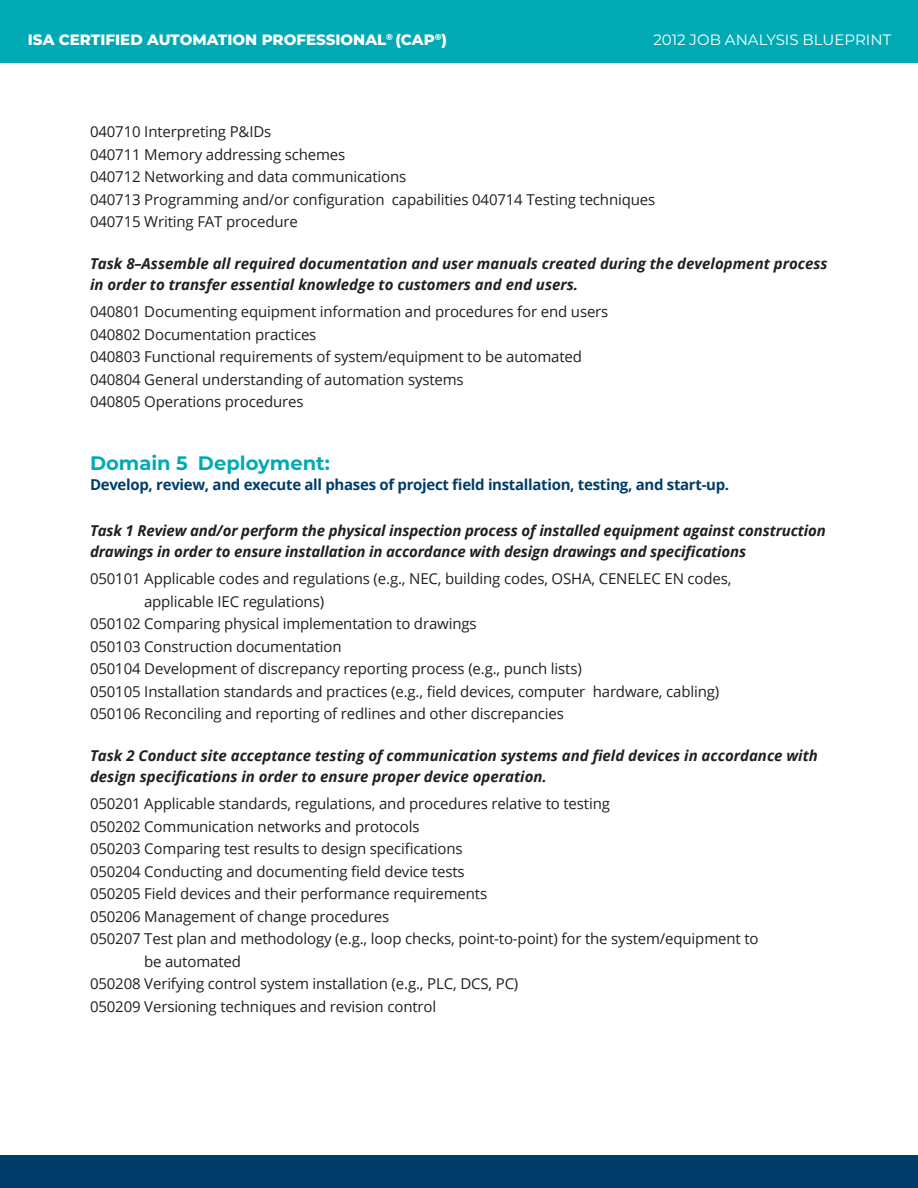
<style>
.page{position:relative;width:918px;height:1188px;background:#fff}
.page>*{position:absolute;margin:0;border:0;box-sizing:border-box;transform-origin:0 0}
.t1{font:700 19.5px "Montserrat";color:#00aab5}
.t2{font:15px/22.5px "Open Sans";letter-spacing:-.01em;color:#231f20}
.t3{font:italic 700 15px/21px "Open Sans";color:#231f20}
.t4{font:700 15px "Open Sans";letter-spacing:-.02em;color:#003d6a}
.t5{font:800 15px "Montserrat";color:#fff}
.t6{font:15px "Montserrat";color:#fff}
</style>
<div class="page">
<div style="left:0;top:1156px;width:918px;height:32px;background:#003d6a"></div>
<div style="left:0;top:0;width:918px;height:63px;background:#00aab5"></div>
<p class="t5" style="left:28px;top:28px;width:421px">ISA CERTIFIED AUTOMATION PROFESSIONAL<sup>®</sup> (CAP<sup>®</sup>)</p>
<p class="t6" style="left:653px;top:30px;width:239px">2012 JOB ANALYSIS BLUEPRINT</p>
<p class="t2" style="left:90px;top:120px;width:183px">040710 Interpreting P&amp;IDs</p>
<p class="t2" style="left:90px;top:143px;width:257px">040711 Memory addressing schemes</p>
<p class="t2" style="left:90px;top:165px;width:318px">040712 Networking and data communications</p>
<p class="t2" style="left:90px;top:188px;width:567px">040713 Programming and/or configuration capabilities 040714 Testing techniques</p>
<p class="t2" style="left:90px;top:210px;width:209px">040715 Writing FAT procedure</p>
<p class="t3" style="left:90px;top:253px;width:739px">Task 8–Assemble all required documentation and user manuals created during the development process in order to transfer essential knowledge to customers and end users.</p>
<p class="t2" style="left:90px;top:300px;width:520px">040801 Documenting equipment information and procedures for end users</p>
<p class="t2" style="left:90px;top:323px;width:228px">040802 Documentation practices</p>
<p class="t2" style="left:90px;top:345px;width:494px">040803 Functional requirements of system/equipment to be automated</p>
<p class="t2" style="left:90px;top:368px;width:375px">040804 General understanding of automation systems</p>
<p class="t2" style="left:90px;top:390px;width:215px">040805 Operations procedures</p>
<p class="t1" style="left:90px;top:449px;width:241px">Domain 5 Deployment:</p>
<p class="t4" style="left:90px;top:474px;width:641px">Develop, review, and execute all phases of project field installation, testing, and start-up.</p>
<p class="t3" style="left:90px;top:520px;width:737px">Task 1 Review and/or perform the physical inspection process of installed equipment against construction drawings in order to ensure installation in accordance with design drawings and specifications</p>
<p class="t2" style="left:144px;top:567px;width:589px;text-indent:-54px">050101 Applicable codes and regulations (e.g., NEC, building codes, OSHA, CENELEC EN codes, applicable IEC regulations)</p>
<p class="t2" style="left:90px;top:612px;width:388px">050102 Comparing physical implementation to drawings</p>
<p class="t2" style="left:90px;top:635px;width:253px">050103 Construction documentation</p>
<p class="t2" style="left:90px;top:657px;width:493px">050104 Development of discrepancy reporting process (e.g., punch lists)</p>
<p class="t2" style="left:90px;top:680px;width:631px">050105 Installation standards and practices (e.g., field devices, computer hardware, cabling)</p>
<p class="t2" style="left:90px;top:702px;width:476px">050106 Reconciling and reporting of redlines and other discrepancies</p>
<p class="t3" style="left:90px;top:745px;width:729px">Task 2 Conduct site acceptance testing of communication systems and field devices in accordance with design specifications in order to ensure proper device operation.</p>
<p class="t2" style="left:90px;top:792px;width:521px">050201 Applicable standards, regulations, and procedures relative to testing</p>
<p class="t2" style="left:90px;top:815px;width:331px">050202 Communication networks and protocols</p>
<p class="t2" style="left:90px;top:837px;width:374px">050203 Comparing test results to design specifications</p>
<p class="t2" style="left:90px;top:860px;width:376px">050204 Conducting and documenting field device tests</p>
<p class="t2" style="left:90px;top:882px;width:399px">050205 Field devices and their performance requirements</p>
<p class="t2" style="left:90px;top:905px;width:301px">050206 Management of change procedures</p>
<p class="t2" style="left:144px;top:927px;width:616px;text-indent:-54px">050207 Test plan and methodology (e.g., loop checks, point-to-point) for the system/equipment to be automated</p>
<p class="t2" style="left:90px;top:972px;width:430px">050208 Verifying control system installation (e.g., PLC, DCS, PC)</p>
<p class="t2" style="left:90px;top:995px;width:348px">050209 Versioning techniques and revision control</p>
</div>
